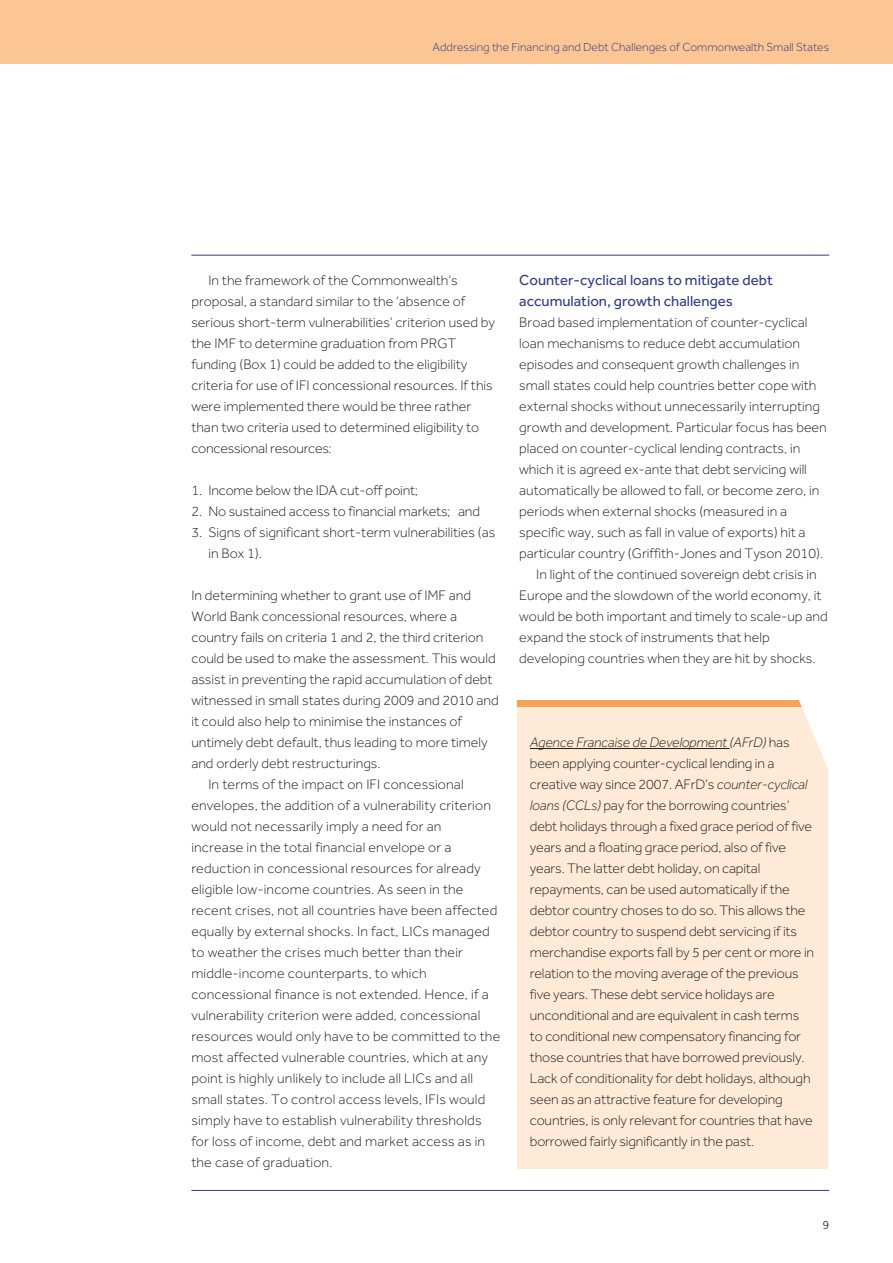
<style>
.page{position:relative;width:893px;height:1263px;background:#fff}
.page>*{position:absolute;margin:0;border:0;box-sizing:border-box;transform-origin:0 0}
.t1{font:15px/21px "Effra";color:#313c8a}
.t2{font:300 14.25px/21px "Effra";color:#231f20}
.t3{font:300 12px "Effra";color:#313c8a}
.t4{font:300 11.25px "Frutiger";color:#231f20}
.s1{font-style:italic}
</style>
<div class="page">
<div style="left:0;top:0;width:893px;height:64px;background:#fcc594"></div>
<hr style="left:191px;top:1190px;width:638px;height:1px;background:#313c8a">
<hr style="left:191px;top:255px;width:638px;height:1px;background:#313c8a">
<div style="left:517px;top:700px;width:310px;height:469px;background:#feead6"></div>
<hr style="left:530px;top:748px;width:199px;height:1px;background:#231f20">
<div style="left:517px;top:700px;width:294px;height:7px;background:#f8a159"></div>
<svg style="left:799px;top:700px;width:28px;height:66px"></svg>
<p class="t3" style="left:433px;top:40px;width:398px">Addressing the Financing and Debt Challenges of Commonwealth Small States</p>
<p class="t2" style="left:191px;top:270px;width:305px;text-indent:17px">In the framework of the Commonwealth’s proposal, a standard similar to the ‘absence of serious short-term vulnerabilities’ criterion used by the IMF to determine graduation from PRGT funding (Box 1) could be added to the eligibility criteria for use of IFI concessional resources. If this were implemented there would be three rather than two criteria used to determined eligibility to concessional resources:</p>
<p class="t2" style="left:191px;top:480px;width:233px">1. Income below the IDA cut-off point;</p>
<p class="t2" style="left:191px;top:501px;width:290px">2. No sustained access to financial markets; and</p>
<p class="t2" style="left:208px;top:522px;width:288px;text-indent:-17px">3. Signs of significant short-term vulnerabilities (as in Box 1).</p>
<p class="t2" style="left:191px;top:585px;width:281px">In determining whether to grant use of IMF and</p>
<p class="t2" style="left:191px;top:606px;width:267px">World Bank concessional resources, where a</p>
<p class="t2" style="left:191px;top:627px;width:294px">country fails on criteria 1 and 2, the third criterion</p>
<p class="t2" style="left:191px;top:648px;width:306px">could be used to make the assessment. This would</p>
<p class="t2" style="left:191px;top:669px;width:303px">assist in preventing the rapid accumulation of debt</p>
<p class="t2" style="left:191px;top:690px;width:309px">witnessed in small states during 2009 and 2010 and</p>
<p class="t2" style="left:191px;top:711px;width:272px">it could also help to minimise the instances of</p>
<p class="t2" style="left:191px;top:732px;width:298px">untimely debt default, thus leading to more timely</p>
<p class="t2" style="left:191px;top:753px;width:191px">and orderly debt restructurings.</p>
<p class="t2" style="left:208px;top:774px;width:257px">In terms of the impact on IFI concessional</p>
<p class="t2" style="left:191px;top:795px;width:301px">envelopes, the addition of a vulnerability criterion</p>
<p class="t2" style="left:191px;top:816px;width:252px">would not necessarily imply a need for an</p>
<p class="t2" style="left:191px;top:837px;width:261px">increase in the total financial envelope or a</p>
<p class="t2" style="left:191px;top:858px;width:291px">reduction in concessional resources for already</p>
<p class="t2" style="left:191px;top:879px;width:274px">eligible low-income countries. As seen in the</p>
<p class="t2" style="left:191px;top:900px;width:308px">recent crises, not all countries have been affected</p>
<p class="t2" style="left:191px;top:921px;width:300px">equally by external shocks. In fact, LICs managed</p>
<p class="t2" style="left:191px;top:942px;width:273px">to weather the crises much better than their</p>
<p class="t2" style="left:191px;top:963px;width:237px">middle-income counterparts, to which</p>
<p class="t2" style="left:191px;top:984px;width:299px">concessional finance is not extended. Hence, if a</p>
<p class="t2" style="left:191px;top:1005px;width:290px">vulnerability criterion were added, concessional</p>
<p class="t2" style="left:191px;top:1026px;width:310px">resources would only have to be committed to the</p>
<p class="t2" style="left:191px;top:1047px;width:298px">most affected vulnerable countries, which at any</p>
<p class="t2" style="left:191px;top:1068px;width:283px">point is highly unlikely to include all LICs and all</p>
<p class="t2" style="left:191px;top:1089px;width:296px">small states. To control access levels, IFIs would</p>
<p class="t2" style="left:191px;top:1110px;width:292px">simply have to establish vulnerability thresholds</p>
<p class="t2" style="left:191px;top:1131px;width:295px">for loss of income, debt and market access as in</p>
<p class="t2" style="left:191px;top:1152px;width:143px">the case of graduation.</p>
<p class="t1" style="left:519px;top:269px;width:255px">Counter-cyclical loans to mitigate debt accumulation, growth challenges</p>
<p class="t2" style="left:519px;top:312px;width:290px">Broad based implementation of counter-cyclical</p>
<p class="t2" style="left:519px;top:333px;width:282px">loan mechanisms to reduce debt accumulation</p>
<p class="t2" style="left:519px;top:354px;width:282px">episodes and consequent growth challenges in</p>
<p class="t2" style="left:519px;top:375px;width:299px">small states could help countries better cope with</p>
<p class="t2" style="left:519px;top:396px;width:302px">external shocks without unnecessarily interrupting</p>
<p class="t2" style="left:519px;top:417px;width:309px">growth and development. Particular focus has been</p>
<p class="t2" style="left:519px;top:438px;width:283px">placed on counter-cyclical lending contracts, in</p>
<p class="t2" style="left:519px;top:459px;width:289px">which it is agreed ex-ante that debt servicing will</p>
<p class="t2" style="left:519px;top:480px;width:302px">automatically be allowed to fall, or become zero, in</p>
<p class="t2" style="left:519px;top:501px;width:269px">periods when external shocks (measured in a</p>
<p class="t2" style="left:519px;top:522px;width:288px">specific way, such as fall in value of exports) hit a</p>
<p class="t2" style="left:519px;top:543px;width:305px">particular country (Griffith-Jones and Tyson 2010).</p>
<p class="t2" style="left:536px;top:564px;width:282px">In light of the continued sovereign debt crisis in</p>
<p class="t2" style="left:519px;top:585px;width:304px">Europe and the slowdown of the world economy, it</p>
<p class="t2" style="left:519px;top:606px;width:310px">would be both important and timely to scale-up and</p>
<p class="t2" style="left:519px;top:627px;width:252px">expand the stock of instruments that help</p>
<p class="t2" style="left:519px;top:648px;width:298px">developing countries when they are hit by shocks.</p>
<p class="t2" style="left:530px;top:732px;width:286px"><span class="s1">Agence Francaise de Development (AFrD)</span> has been applying counter-cyclical lending in a creative way since 2007. AFrD’s <span class="s1">counter-cyclical loans (CCLs)</span> pay for the borrowing countries’ debt holidays through a fixed grace period of five years and a floating grace period, also of five years. The latter debt holiday, on capital repayments, can be used automatically if the debtor country choses to do so. This allows the debtor country to suspend debt servicing if its merchandise exports fall by 5 per cent or more in relation to the moving average of the previous five years. These debt service holidays are unconditional and are equivalent in cash terms to conditional new compensatory financing for those countries that have borrowed previously.<br>Lack of conditionality for debt holidays, although seen as an attractive feature for developing countries, is only relevant for countries that have borrowed fairly significantly in the past.</p>
<p class="t4" style="left:823px;top:1220px;width:8px">9</p>
</div>
